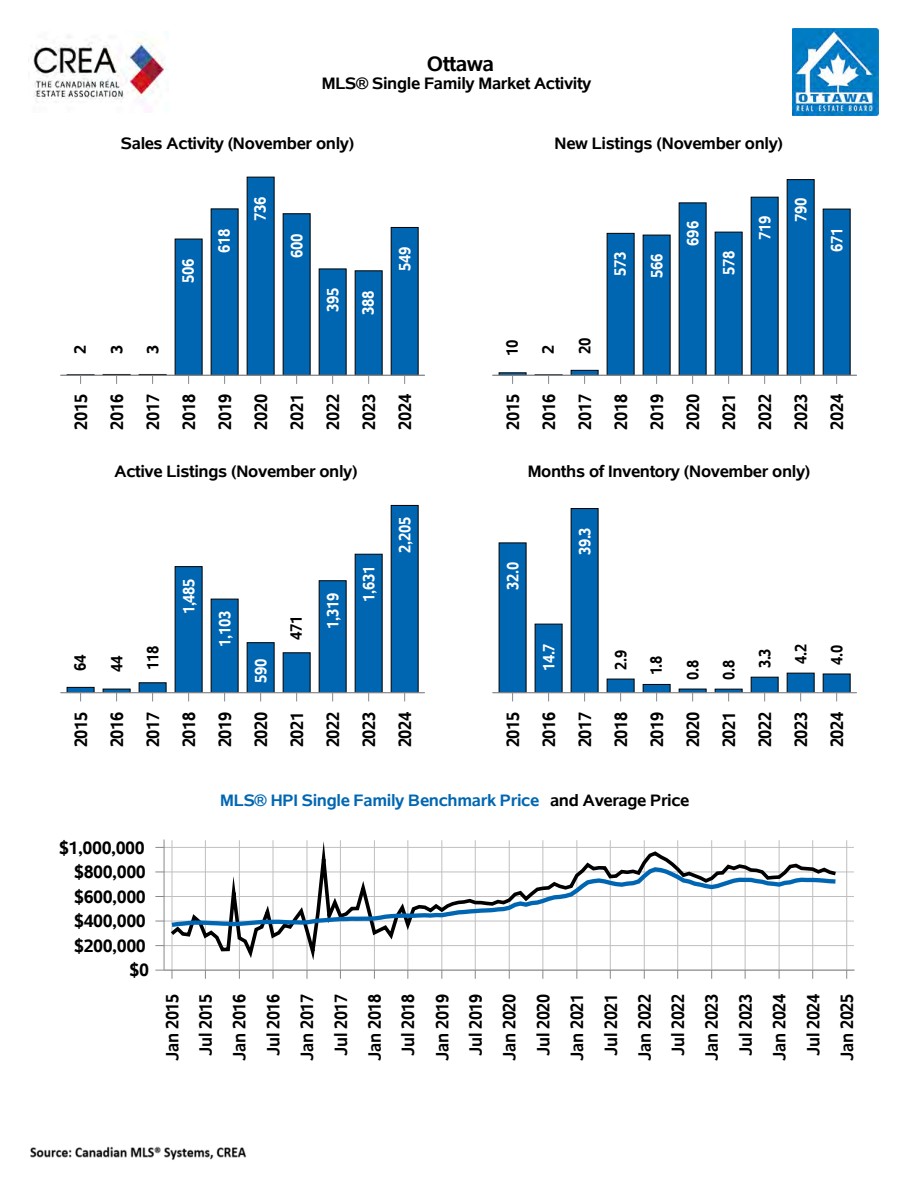
<style>
.page{position:relative;width:918px;height:1188px;background:#fff}
.page>*{position:absolute;margin:0;border:0;box-sizing:border-box;transform-origin:0 0}
.t1{font:700 21px "Albany AMT";color:#000}
.t2{font:700 18px/36px "Albany AMT";color:#000;text-align:justify;scale:.92 1}
.t3{font:700 18px "Albany AMT";color:#000}
.t4{font:700 16.65px "Albany AMT";color:#000}
.t5{font:700 16.65px "Albany AMT";color:#0066b2}
.t6{font:700 16.5px/35.2px "Albany AMT";color:#fff;scale:.92 1}
.t7{font:700 16.5px/36px "Albany AMT";color:#fff;scale:.91 1}
.t8{font:700 16.5px/35.2px "Albany AMT";color:#000;text-align:center;scale:.9 1}
.t9{font:700 16.5px/36px "Albany AMT";color:#000;scale:.92 1}
.t10{font:700 16.5px "Albany AMT";color:#fff;scale:.9 1}
.t11{font:700 16.5px/36px "Albany AMT";color:#000}
.s1{color:#000}
</style>
<div class="page">
<img style="left:27px;top:1146px;width:221px;height:15px">
<img style="left:28px;top:32px;width:140px;height:80px">
<img style="left:792px;top:29px;width:86px;height:86px">
<hr style="left:60px;top:375px;width:365px;height:1px;background:#86898b">
<svg style="left:66px;top:374px;width:29px;height:10px"></svg>
<svg style="left:102px;top:374px;width:29px;height:10px"></svg>
<svg style="left:138px;top:374px;width:29px;height:10px"></svg>
<svg style="left:174px;top:238px;width:29px;height:146px;background:#176cab"></svg>
<svg style="left:210px;top:208px;width:29px;height:176px;background:#156aaa"></svg>
<svg style="left:246px;top:176px;width:29px;height:208px;background:#136aaa"></svg>
<svg style="left:282px;top:213px;width:29px;height:171px;background:#156aaa"></svg>
<svg style="left:318px;top:268px;width:29px;height:116px;background:#1b6eac"></svg>
<svg style="left:354px;top:270px;width:29px;height:114px;background:#1b6eac"></svg>
<svg style="left:390px;top:227px;width:29px;height:157px;background:#166bab"></svg>
<hr style="left:492px;top:375px;width:365px;height:1px;background:#86898b">
<svg style="left:498px;top:372px;width:29px;height:12px"></svg>
<svg style="left:534px;top:374px;width:29px;height:10px"></svg>
<svg style="left:570px;top:370px;width:29px;height:14px"></svg>
<svg style="left:606px;top:233px;width:29px;height:151px;background:#166bab"></svg>
<svg style="left:642px;top:234px;width:29px;height:150px;background:#176cab"></svg>
<svg style="left:678px;top:202px;width:29px;height:182px;background:#146aaa"></svg>
<svg style="left:714px;top:231px;width:29px;height:153px;background:#176cab"></svg>
<svg style="left:750px;top:196px;width:29px;height:188px;background:#146aaa"></svg>
<svg style="left:786px;top:179px;width:29px;height:205px;background:#1269aa"></svg>
<svg style="left:822px;top:208px;width:29px;height:176px;background:#156baa"></svg>
<hr style="left:60px;top:692px;width:365px;height:1px;background:#86898b">
<svg style="left:66px;top:687px;width:29px;height:14px"></svg>
<svg style="left:102px;top:688px;width:29px;height:13px"></svg>
<svg style="left:138px;top:682px;width:29px;height:19px"></svg>
<svg style="left:174px;top:566px;width:29px;height:135px;background:#176cab"></svg>
<svg style="left:210px;top:598px;width:29px;height:103px;background:#1d6fac"></svg>
<svg style="left:246px;top:642px;width:29px;height:59px;background:#2b77af"></svg>
<svg style="left:282px;top:652px;width:29px;height:49px"></svg>
<svg style="left:318px;top:580px;width:29px;height:121px;background:#196dab"></svg>
<svg style="left:354px;top:554px;width:29px;height:147px;background:#166bab"></svg>
<svg style="left:390px;top:505px;width:29px;height:196px;background:#1269aa"></svg>
<hr style="left:492px;top:692px;width:365px;height:1px;background:#86898b">
<svg style="left:498px;top:542px;width:29px;height:159px;background:#156bab"></svg>
<svg style="left:534px;top:623px;width:29px;height:78px;background:#2473ae"></svg>
<svg style="left:570px;top:508px;width:29px;height:193px;background:#1369aa"></svg>
<svg style="left:606px;top:678px;width:29px;height:23px"></svg>
<svg style="left:642px;top:684px;width:29px;height:17px"></svg>
<svg style="left:678px;top:688px;width:29px;height:13px"></svg>
<svg style="left:714px;top:688px;width:29px;height:13px"></svg>
<svg style="left:750px;top:676px;width:29px;height:25px"></svg>
<svg style="left:786px;top:672px;width:29px;height:29px"></svg>
<svg style="left:822px;top:673px;width:29px;height:28px"></svg>
<svg style="left:165px;top:840px;width:690px;height:130px"></svg>
<hr style="left:172px;top:840px;width:1px;height:130px;background:#bfbfbf">
<hr style="left:205px;top:840px;width:1px;height:130px;background:#bfbfbf">
<hr style="left:239px;top:840px;width:1px;height:130px;background:#bfbfbf">
<hr style="left:273px;top:840px;width:1px;height:130px;background:#bfbfbf">
<hr style="left:307px;top:840px;width:1px;height:130px;background:#bfbfbf">
<hr style="left:340px;top:840px;width:1px;height:130px;background:#bfbfbf">
<hr style="left:374px;top:840px;width:1px;height:130px;background:#bfbfbf">
<hr style="left:407px;top:840px;width:1px;height:130px;background:#bfbfbf">
<hr style="left:441px;top:840px;width:1px;height:130px;background:#bfbfbf">
<hr style="left:475px;top:840px;width:1px;height:130px;background:#bfbfbf">
<hr style="left:509px;top:840px;width:1px;height:130px;background:#bfbfbf">
<hr style="left:543px;top:840px;width:1px;height:130px;background:#bfbfbf">
<hr style="left:576px;top:840px;width:1px;height:130px;background:#bfbfbf">
<hr style="left:610px;top:840px;width:1px;height:130px;background:#bfbfbf">
<hr style="left:644px;top:840px;width:1px;height:130px;background:#bfbfbf">
<hr style="left:677px;top:840px;width:1px;height:130px;background:#bfbfbf">
<hr style="left:711px;top:840px;width:1px;height:130px;background:#bfbfbf">
<hr style="left:745px;top:840px;width:1px;height:130px;background:#bfbfbf">
<hr style="left:779px;top:840px;width:1px;height:130px;background:#bfbfbf">
<hr style="left:812px;top:840px;width:1px;height:130px;background:#bfbfbf">
<hr style="left:846px;top:840px;width:1px;height:130px;background:#bfbfbf">
<hr style="left:164px;top:945px;width:690px;height:1px;background:#bfbfbf">
<hr style="left:164px;top:921px;width:690px;height:1px;background:#bfbfbf">
<hr style="left:164px;top:896px;width:690px;height:1px;background:#bfbfbf">
<hr style="left:164px;top:872px;width:690px;height:1px;background:#bfbfbf">
<hr style="left:164px;top:847px;width:690px;height:1px;background:#bfbfbf">
<svg style="left:167px;top:840px;width:673px;height:129px"></svg>
<svg style="left:167px;top:865px;width:673px;height:65px"></svg>
<hr style="left:164px;top:970px;width:691px;height:1px;background:#86898b">
<hr style="left:164px;top:840px;width:1px;height:130px;background:#86898b">
<p class="t1" style="left:427px;top:52px;width:68px">Ottawa</p>
<p class="t4" style="left:322px;top:74px;width:271px">MLS® Single Family Market Activity</p>
<p class="t4" style="left:121px;top:134px;width:234px">Sales Activity (November only)</p>
<p class="t6" style="left:170px;top:283px;width:28px;rotate:-90deg">506</p>
<p class="t6" style="left:206px;top:253px;width:28px;rotate:-90deg">618</p>
<p class="t6" style="left:242px;top:221px;width:28px;rotate:-90deg">736</p>
<p class="t11" style="left:62px;top:354px;width:10px;rotate:-90deg">2</p>
<p class="t11" style="left:99px;top:354px;width:10px;rotate:-90deg">3<br>3</p>
<p class="t6" style="left:279px;top:258px;width:28px;rotate:-90deg">600</p>
<p class="t6" style="left:315px;top:315px;width:30px;rotate:-90deg">395<br>388</p>
<p class="t6" style="left:387px;top:271px;width:28px;rotate:-90deg">549</p>
<p class="t2" style="left:63px;top:430px;width:40px;rotate:-90deg">2015<br>2016<br>2017<br>2018<br>2019<br>2020<br>2021<br>2022<br>2023<br>2024</p>
<p class="t4" style="left:114px;top:462px;width:244px">Active Listings (November only)</p>
<p class="t9" style="left:62px;top:671px;width:19px;rotate:-90deg">64</p>
<p class="t9" style="left:99px;top:672px;width:31px;rotate:-90deg">44<br>118</p>
<p class="t7" style="left:171px;top:647px;width:76px;text-indent:32px;rotate:-90deg">1,485<br>1,103</p>
<p class="t6" style="left:243px;top:683px;width:28px;rotate:-90deg">590</p>
<p class="t9" style="left:278px;top:640px;width:28px;rotate:-90deg">471</p>
<p class="t7" style="left:315px;top:602px;width:40px;text-indent:-27px;rotate:-90deg">1,319<br>1,631</p>
<p class="t7" style="left:387px;top:553px;width:40px;rotate:-90deg">2,205</p>
<p class="t2" style="left:63px;top:747px;width:40px;rotate:-90deg">2015<br>2016<br>2017<br>2018<br>2019<br>2020<br>2021<br>2022<br>2023<br>2024</p>
<p class="t4" style="left:554px;top:134px;width:230px">New Listings (November only)</p>
<p class="t6" style="left:602px;top:276px;width:28px;rotate:-90deg">573</p>
<p class="t6" style="left:639px;top:278px;width:28px;rotate:-90deg">566</p>
<p class="t6" style="left:675px;top:246px;width:28px;rotate:-90deg">696</p>
<p class="t6" style="left:711px;top:275px;width:28px;rotate:-90deg">578</p>
<p class="t6" style="left:747px;top:240px;width:28px;rotate:-90deg">719</p>
<p class="t6" style="left:783px;top:222px;width:28px;rotate:-90deg">790</p>
<p class="t9" style="left:494px;top:356px;width:19px;rotate:-90deg">10<br>2</p>
<p class="t9" style="left:567px;top:354px;width:19px;rotate:-90deg">20</p>
<p class="t6" style="left:819px;top:252px;width:28px;rotate:-90deg">671</p>
<p class="t2" style="left:495px;top:430px;width:40px;rotate:-90deg">2015<br>2016<br>2017<br>2018<br>2019<br>2020<br>2021<br>2022<br>2023<br>2024</p>
<p class="t4" style="left:528px;top:462px;width:284px">Months of Inventory (November only)</p>
<p class="t10" style="left:503px;top:590px;width:32px;rotate:-90deg">32.0</p>
<p class="t10" style="left:575px;top:555px;width:32px;rotate:-90deg">39.3</p>
<p class="t10" style="left:539px;top:671px;width:32px;rotate:-90deg">14.7</p>
<p class="t8" style="left:603px;top:675px;width:29px;rotate:-90deg">2.9<br>1.8</p>
<p class="t8" style="left:675px;top:680px;width:23px;rotate:-90deg">0.8</p>
<p class="t8" style="left:711px;top:680px;width:23px;rotate:-90deg">0.8</p>
<p class="t8" style="left:747px;top:668px;width:23px;rotate:-90deg">3.3</p>
<p class="t8" style="left:783px;top:664px;width:23px;rotate:-90deg">4.2</p>
<p class="t8" style="left:819px;top:665px;width:23px;rotate:-90deg">4.0</p>
<p class="t2" style="left:495px;top:747px;width:40px;rotate:-90deg">2015<br>2016<br>2017<br>2018<br>2019<br>2020<br>2021<br>2022<br>2023<br>2024</p>
<p class="t3" style="left:59px;top:838px;width:87px">$1,000,000</p>
<p class="t3" style="left:74px;top:862px;width:73px">$800,000</p>
<p class="t3" style="left:74px;top:887px;width:73px">$600,000</p>
<p class="t3" style="left:74px;top:911px;width:73px">$400,000</p>
<p class="t3" style="left:74px;top:936px;width:73px">$200,000</p>
<p class="t3" style="left:130px;top:960px;width:21px">$0</p>
<p class="t5" style="left:220px;top:791px;width:470px">MLS® HPI Single Family Benchmark Price <span class="s1">and Average Price</span></p>
<p class="t2" style="left:155px;top:1061px;width:74px;line-height:33.8px;rotate:-90deg">Jan 2015<br>Jul 2015<br>Jan 2016<br>Jul 2016<br>Jan 2017<br>Jul 2017<br>Jan 2018<br>Jul 2018<br>Jan 2019<br>Jul 2019<br>Jan 2020<br>Jul 2020<br>Jan 2021<br>Jul 2021<br>Jan 2022<br>Jul 2022<br>Jan 2023<br>Jul 2023<br>Jan 2024<br>Jul 2024<br>Jan 2025</p>
</div>
